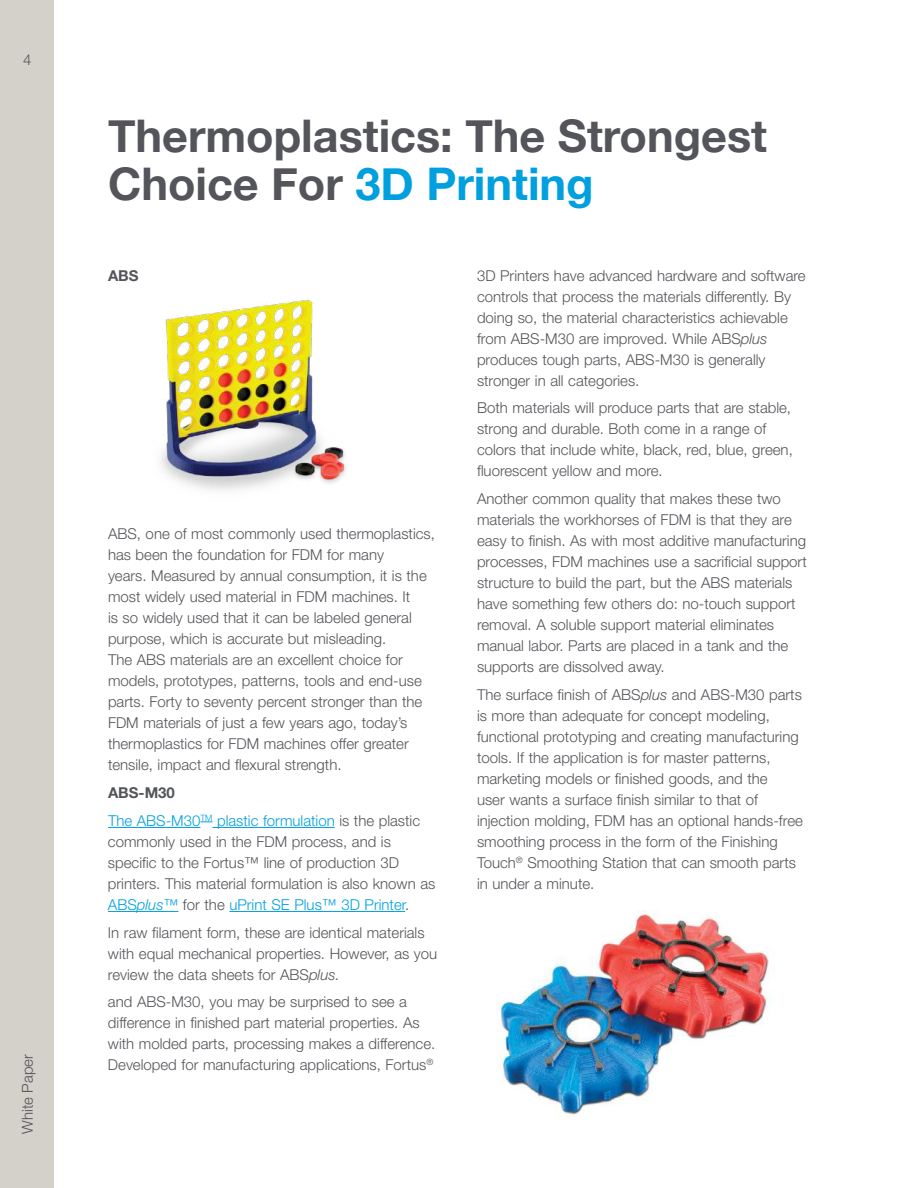
<style>
.page{position:relative;width:918px;height:1188px;background:#fff}
.page>*{position:absolute;margin:0;border:0;box-sizing:border-box;transform-origin:0 0}
.t1{font:700 45px/48px "Helvetica Neue";color:#54555a}
.t2{font:300 15px/21px "Helvetica Neue LT Std";color:#54555a}
.t3{font:300 15px/27.8px "Helvetica Neue LT Std";color:#00a0df}
.t4{font:700 15px "Helvetica Neue LT Std";color:#54555a}
.s1{color:#00a0df}
.s2{font-weight:700;color:#54555a}
.s3{color:#54555a}
.s4{font-style:italic;color:#00a0df}
.s5{font-style:italic}
</style>
<div class="page">
<div style="left:0;top:0;width:54px;height:1188px;background:#d4d0ca"></div>
<hr style="left:108px;top:827px;width:92px;height:1px;background:#00a0df">
<svg style="left:200px;top:822px;width:13px;height:1px"></svg>
<hr style="left:213px;top:827px;width:122px;height:1px;background:#00a0df">
<hr style="left:108px;top:911px;width:70px;height:1px;background:#00a0df">
<hr style="left:229px;top:911px;width:176px;height:1px;background:#00a0df">
<img style="left:497px;top:910px;width:278px;height:208px">
<img style="left:160px;top:300px;width:186px;height:191px">
<p class="t2" style="left:23px;top:49px;width:10px">4</p>
<p class="t2" style="left:17px;top:1134px;width:82px;rotate:-90deg">White Paper</p>
<h1 class="t1" style="left:108px;top:113px;width:661px">Thermoplastics: The Strongest<br>Choice For <span class="s1">3D Printing</span></h1>
<p class="t4" style="left:108px;top:266px;width:32px">ABS</p>
<p class="t2" style="left:108px;top:523px;width:329px">ABS, one of most commonly used thermoplastics, has been the foundation for FDM for many<br>years. Measured by annual consumption, it is the most widely used material in FDM machines. It<br>is so widely used that it can be labeled general purpose, which is accurate but misleading.<br>The ABS materials are an excellent choice for models, prototypes, patterns, tools and end-use parts. Forty to seventy percent stronger than the FDM materials of just a few years ago, today’s thermoplastics for FDM machines offer greater tensile, impact and flexural strength.</p>
<p class="t3" style="left:108px;top:779px;width:314px"><span class="s2">ABS-M30<br></span>The ABS-M30<sup>TM</sup> plastic formulation <span class="s3">is the plastic</span></p>
<p class="t2" style="left:108px;top:831px;width:329px">commonly used in the FDM process, and is specific to the Fortus™ line of production 3D printers. This material formulation is also known as <span class="s1">ABS</span><span class="s4">plus</span><span class="s1">™</span> for the <span class="s1">uPrint SE Plus™ 3D Printer</span>.</p>
<p class="t2" style="left:108px;top:922px;width:331px">In raw filament form, these are identical materials with equal mechanical properties. However, as you review the data sheets for ABS<span class="s5">plus.</span></p>
<p class="t2" style="left:108px;top:991px;width:329px">and ABS-M30, you may be surprised to see a difference in finished part material properties. As with molded parts, processing makes a difference.<br>Developed for manufacturing applications, Fortus<sup>®</sup></p>
<p class="t2" style="left:477px;top:265px;width:330px">3D Printers have advanced hardware and software controls that process the materials differently. By doing so, the material characteristics achievable from ABS-M30 are improved. While ABS<span class="s5">plus </span>produces tough parts, ABS-M30 is generally stronger in all categories.</p>
<p class="t2" style="left:477px;top:397px;width:317px">Both materials will produce parts that are stable, strong and durable. Both come in a range of colors that include white, black, red, blue, green, fluorescent yellow and more.</p>
<p class="t2" style="left:477px;top:488px;width:331px">Another common quality that makes these two materials the workhorses of FDM is that they are easy to finish. As with most additive manufacturing processes, FDM machines use a sacrificial support structure to build the part, but the ABS materials have something few others do: no-touch support removal. A soluble support material eliminates manual labor. Parts are placed in a tank and the supports are dissolved away.</p>
<p class="t2" style="left:477px;top:684px;width:327px">The surface finish of ABS<span class="s5">plus</span> and ABS-M30 parts is more than adequate for concept modeling, functional prototyping and creating manufacturing tools. If the application is for master patterns, marketing models or finished goods, and the<br>user wants a surface finish similar to that of injection molding, FDM has an optional hands-free smoothing process in the form of the Finishing Touch<sup>®</sup> Smoothing Station that can smooth parts in under a minute.</p>
</div>
